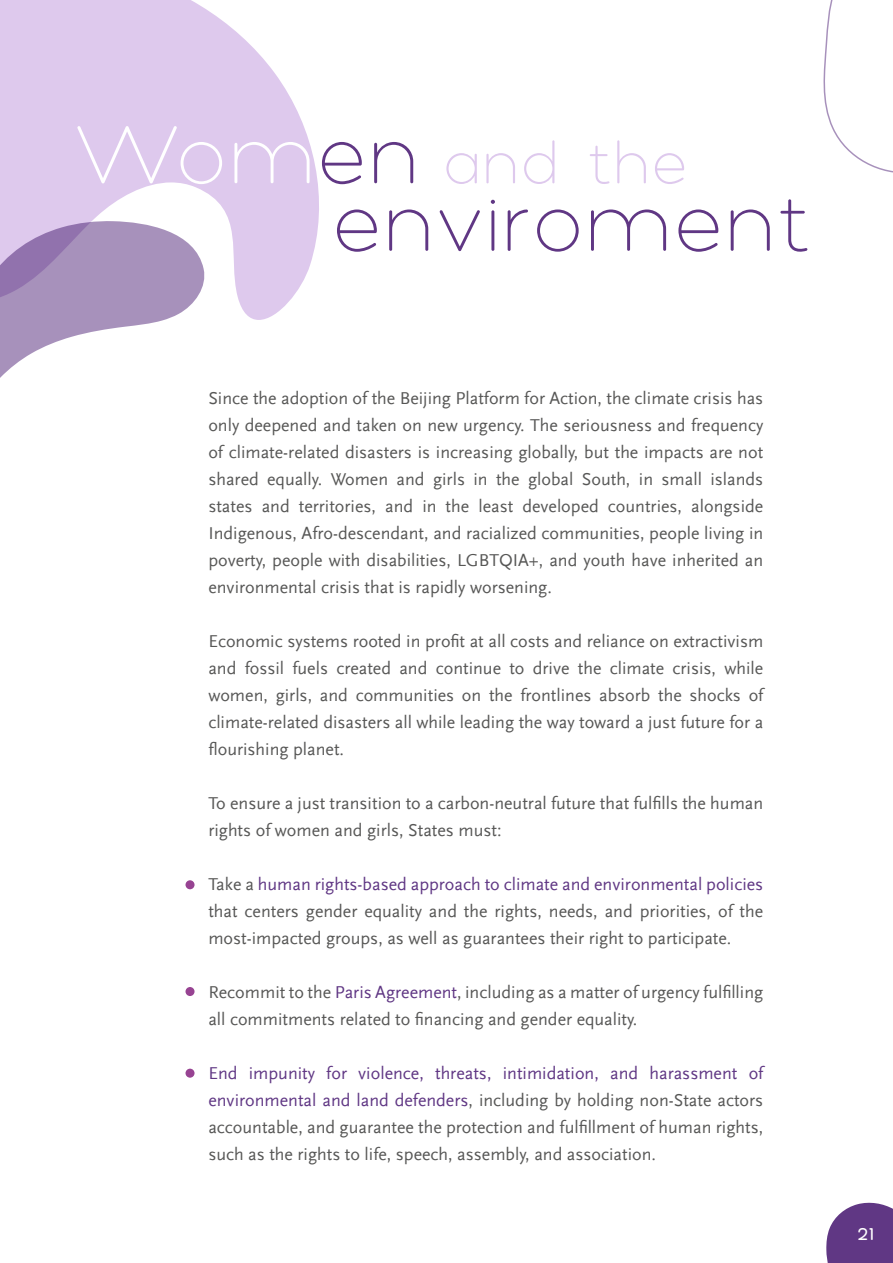
<style>
.page{position:relative;width:893px;height:1263px;background:#fff}
.page>*{position:absolute;margin:0;border:0;box-sizing:border-box;transform-origin:0 0}
.t1{font:300 84px "Polly Rounded";color:#603784}
.t2{font:300 61.5px "Polly Rounded";color:#dec9ed}
.t3{font:18px/27px "Scala Sans Regular LF";color:#575756;text-align:justify}
.t4{font:18px "Polly Rounded";color:#fff}
.s1{font-size:84px;color:#fff}
.s2{font-size:84px;color:#603784}
.s3{color:#603784}
</style>
<div class="page">
<svg style="left:0;top:0;width:319px;height:320px;fill:#dec9ed"></svg>
<svg style="left:0;top:221px;width:208px;height:157px;fill:#a791bb"></svg>
<svg style="left:823px;top:0;width:70px;height:173px"></svg>
<svg style="left:185px;top:880px;width:10px;height:9px"></svg>
<svg style="left:185px;top:987px;width:10px;height:9px"></svg>
<svg style="left:185px;top:1069px;width:10px;height:9px"></svg>
<svg style="left:826px;top:1202px;width:67px;height:61px;background:#734f93"></svg>
<h2 class="t2" style="left:73px;top:125px;width:616px"><span class="s1">Wom</span><span class="s2">en</span> and the</h2>
<h1 class="t1" style="left:331px;top:171px;width:482px">enviroment</h1>
<p class="t3" style="left:208px;top:385px;width:556px">Since the adoption of the Beijing Platform for Action, the climate crisis has only deepened and taken on new urgency. The seriousness and frequency of climate-related disasters is increasing globally, but the impacts are not shared equally. Women and girls in the global South, in small islands states and territories, and in the least developed countries, alongside Indigenous, Afro-descendant, and racialized communities, people living in poverty, people with disabilities, LGBTQIA+, and youth have inherited an environmental crisis that is rapidly worsening.</p>
<p class="t3" style="left:208px;top:628px;width:556px">Economic systems rooted in profit at all costs and reliance on extractivism and fossil fuels created and continue to drive the climate crisis, while women, girls, and communities on the frontlines absorb the shocks of climate-related disasters all while leading the way toward a just future for a flourishing planet.</p>
<p class="t3" style="left:208px;top:790px;width:556px">To ensure a just transition to a carbon-neutral future that fulfills the human rights of women and girls, States must:</p>
<p class="t3" style="left:208px;top:871px;width:556px">Take a <span class="s3">human rights-based approach to climate and environmental policies </span>that centers gender equality and the rights, needs, and priorities, of the most-impacted groups, as well as guarantees their right to participate.</p>
<p class="t3" style="left:208px;top:979px;width:556px">Recommit to the <span class="s3">Paris Agreement</span>, including as a matter of urgency fulfilling all commitments related to financing and gender equality.</p>
<p class="t3" style="left:208px;top:1060px;width:556px"><span class="s3">End impunity for violence, threats, intimidation, and harassment of environmental and land defenders</span>, including by holding non-State actors accountable, and guarantee the protection and fulfillment of human rights, such as the rights to life, speech, assembly, and association.</p>
<p class="t4" style="left:857px;top:1222px;width:18px">21</p>
</div>
